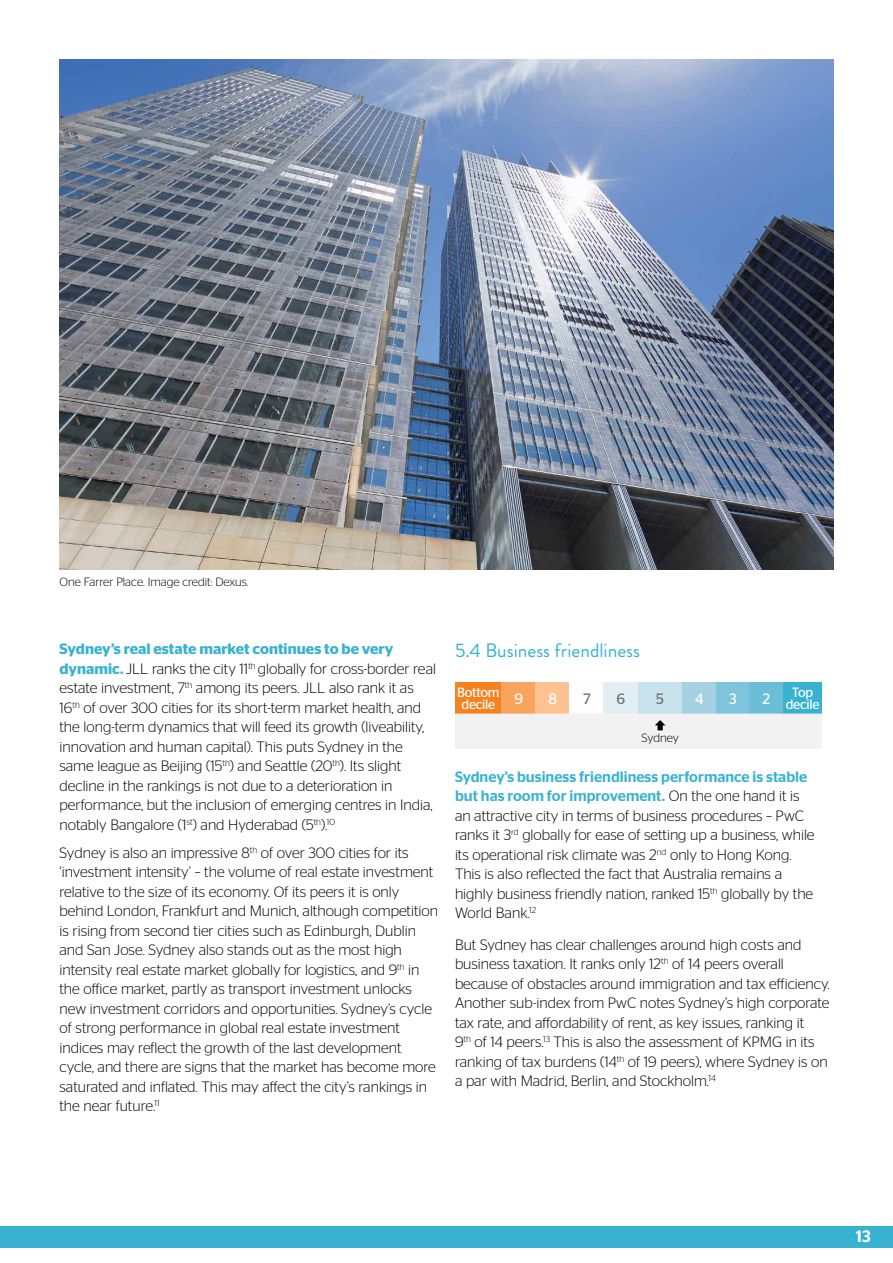
<style>
.page{position:relative;width:893px;height:1263px;background:#fff}
.page>*{position:absolute;margin:0;border:0;box-sizing:border-box;transform-origin:0 0}
.t1{font:19.5px "Brandon Grotesque";color:#38b2d1}
.t2{font:500 16.5px "Stag Sans";color:#fff}
.t3{font:300 15px/19.5px "Stag Sans";color:#000}
.t4{font:15px "Stag Sans";color:#fff}
.t5{font:15px "Stag Sans";color:#6d6e71}
.t6{font:13.5px/12px "Stag Sans";letter-spacing:-.02em;color:#fff;text-align:center}
.t7{font:300 12px "Stag Sans";color:#000}
.s1{font-weight:600;color:#38b2d1}
.s2{font-weight:500;color:#38b2d1}
</style>
<div class="page">
<div style="left:455px;top:682px;width:47px;height:32px;background:#f58220"></div>
<div style="left:502px;top:682px;width:34px;height:32px;background:#f9a45e"></div>
<div style="left:536px;top:682px;width:34px;height:32px;background:#fcc291"></div>
<div style="left:604px;top:682px;width:34px;height:32px;background:#e1eff4"></div>
<div style="left:638px;top:682px;width:44px;height:32px;background:#c7e2ed"></div>
<div style="left:682px;top:682px;width:34px;height:32px;background:#a4d2e4"></div>
<div style="left:716px;top:682px;width:33px;height:32px;background:#7fc4dc"></div>
<div style="left:749px;top:682px;width:34px;height:32px;background:#6bbed8"></div>
<div style="left:783px;top:682px;width:39px;height:32px;background:#38b2d1"></div>
<div style="left:455px;top:714px;width:367px;height:35px;background:#f2f2f2"></div>
<img style="left:60px;top:60px;width:773px;height:510px">
<div style="left:0;top:1226px;width:893px;height:21px;background:#38b2d1"></div>
<p class="t7" style="left:60px;top:575px;width:191px">One Farrer Place. Image credit: Dexus.</p>
<p class="t3" style="left:60px;top:639px;width:378px"><span class="s1">Sydney’s real estate market continues to be very dynamic.</span> JLL ranks the city 11<sup>th</sup> globally for cross-border real estate investment, 7<sup>th</sup> among its peers. JLL also rank it as 16<sup>th</sup> of over 300 cities for its short-term market health, and the long-term dynamics that will feed its growth (liveability, innovation and human capital). This puts Sydney in the same league as Beijing (15<sup>th</sup>) and Seattle (20<sup>th</sup>). Its slight decline in the rankings is not due to a deterioration in performance, but the inclusion of emerging centres in India, notably Bangalore (1<sup>st</sup>) and Hyderabad (5<sup>th</sup>).<sup>10</sup></p>
<p class="t3" style="left:60px;top:843px;width:380px">Sydney is also an impressive 8<sup>th</sup> of over 300 cities for its ‘investment intensity’ – the volume of real estate investment relative to the size of its economy. Of its peers it is only behind London, Frankfurt and Munich, although competition is rising from second tier cities such as Edinburgh, Dublin and San Jose. Sydney also stands out as the most high intensity real estate market globally for logistics, and 9<sup>th</sup> in the office market, partly as transport investment unlocks new investment corridors and opportunities. Sydney’s cycle of strong performance in global real estate investment indices may reflect the growth of the last development cycle, and there are signs that the market has become more saturated and inflated. This may affect the city’s rankings in the near future.<sup>11</sup></p>
<h1 class="t1" style="left:455px;top:637px;width:187px">5.4 Business friendliness</h1>
<p class="t6" style="left:457px;top:686px;width:44px">Bottom decile</p>
<p class="t4" style="left:514px;top:690px;width:10px">9</p>
<p class="t4" style="left:548px;top:690px;width:10px">8</p>
<p class="t5" style="left:583px;top:690px;width:9px">7</p>
<p class="t5" style="left:616px;top:690px;width:10px">6</p>
<p class="t5" style="left:656px;top:690px;width:9px">5</p>
<p class="t4" style="left:695px;top:690px;width:10px">4</p>
<p class="t4" style="left:729px;top:690px;width:9px">3</p>
<p class="t4" style="left:762px;top:690px;width:9px">2</p>
<p class="t6" style="left:786px;top:686px;width:35px">Top decile</p>
<p class="t7" style="left:641px;top:732px;width:39px">Sydney</p>
<p class="t3" style="left:455px;top:767px;width:361px"><span class="s2">Sydney’s business friendliness performance is stable but has room for improvement.</span> On the one hand it is an attractive city in terms of business procedures – PwC ranks it 3<sup>rd</sup> globally for ease of setting up a business, while its operational risk climate was 2<sup>nd</sup> only to Hong Kong.<br>This is also reflected the fact that Australia remains a highly business friendly nation, ranked 15<sup>th</sup> globally by the World Bank.<sup>12</sup></p>
<p class="t3" style="left:455px;top:935px;width:376px">But Sydney has clear challenges around high costs and business taxation. It ranks only 12<sup>th</sup> of 14 peers overall because of obstacles around immigration and tax efficiency.<br>Another sub-index from PwC notes Sydney’s high corporate tax rate, and affordability of rent, as key issues, ranking it<br>9<sup>th</sup> of 14 peers.<sup>13</sup> This is also the assessment of KPMG in its ranking of tax burdens (14<sup>th</sup> of 19 peers), where Sydney is on a par with Madrid, Berlin, and Stockholm.<sup>14</sup></p>
<p class="t2" style="left:856px;top:1227px;width:16px">13</p>
</div>
